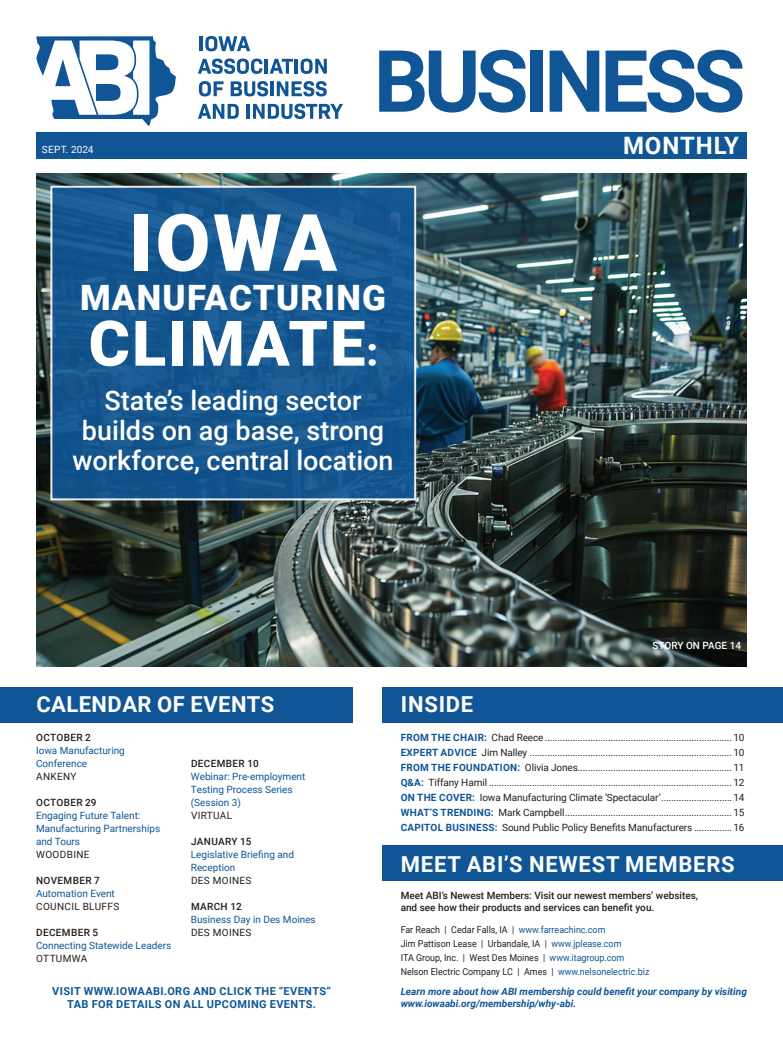
<style>
.page{position:relative;width:783px;height:1044px;background:#fff}
.page>*{position:absolute;margin:0;border:0;box-sizing:border-box;transform-origin:0 0}
.t1{font:700 86px "Roboto";letter-spacing:-.055em;color:#105696}
.cutline{font:900 79.2px "Roboto";color:#fff}
.cutline-2{font:900 62.9px "Roboto";letter-spacing:.035em;color:#fff}
.cutline-3{font:900 35px "Roboto";letter-spacing:.035em;color:#fff}
.cutline-4{font:500 27px/30px "Roboto";color:#fff;text-align:center}
.t2{font:700 24px "Roboto";letter-spacing:.035em;color:#fff}
.t3{font:700 22px "Roboto";letter-spacing:.035em;color:#fff}
.t4{font:700 11px "Roboto";letter-spacing:.035em;color:#105696}
.t5{font:10px "Roboto";letter-spacing:-.01em;color:#231f20}
.t6{font:10px/13px "Roboto";color:#105696}
.t7{font:500 10px "Roboto";color:#231f20}
.t8{font:italic 700 10px/12px "Roboto";color:#105696}
.t9{font:500 10px "Roboto";letter-spacing:.035em;color:#231f20}
.t10{font:10px "Roboto";letter-spacing:.035em;color:#231f20}
.t11{font:500 10px "Roboto";color:#fff}
.t12{font:10px "Roboto";letter-spacing:.02em;color:#fff}
.t13{font:9.5px "Roboto";color:#231f20;scale:.94 1}
.s1{font-size:39.6px}
.s2{font-weight:700;color:#105696}
.s3{color:#105696}
</style>
<div class="page">
<img style="left:36px;top:174px;width:711px;height:493px">
<div style="left:0;top:687px;width:353px;height:36px;background:#105696"></div>
<div style="left:383px;top:845px;width:400px;height:36px;background:#105696"></div>
<div style="left:382px;top:687px;width:401px;height:36px;background:#105696"></div>
<div style="left:36px;top:132px;width:711px;height:27px;background:#105696"></div>
<svg style="left:36px;top:36px;width:140px;height:90px"></svg>
<hr style="left:199px;top:36px;width:4px;height:15px;background:#105696">
<svg style="left:205px;top:36px;width:45px;height:15px"></svg>
<svg style="left:198px;top:59px;width:64px;height:15px"></svg>
<hr style="left:265px;top:59px;width:3px;height:15px;background:#105696">
<svg style="left:270px;top:59px;width:23px;height:15px"></svg>
<hr style="left:295px;top:59px;width:3px;height:15px;background:#105696">
<svg style="left:301px;top:59px;width:26px;height:15px"></svg>
<svg style="left:199px;top:81px;width:25px;height:15px"></svg>
<svg style="left:231px;top:81px;width:37px;height:15px"></svg>
<hr style="left:270px;top:81px;width:4px;height:15px;background:#105696">
<svg style="left:277px;top:81px;width:50px;height:15px"></svg>
<svg style="left:198px;top:104px;width:41px;height:15px"></svg>
<hr style="left:247px;top:104px;width:3px;height:15px;background:#105696">
<svg style="left:253px;top:104px;width:90px;height:15px"></svg>
<svg style="left:49px;top:185px;width:368px;height:316px;background:#1b5a91"></svg>
<p class="t1" style="left:374px;top:21px;width:373px">BUSINESS</p>
<p class="t12" style="left:42px;top:142px;width:53px">SEPT. 2024</p>
<p class="t2" style="left:623px;top:128px;width:117px">MONTHLY</p>
<p class="cutline" style="left:129px;top:187px;width:210px">IOWA</p>
<p class="cutline-3" style="left:80px;top:273px;width:307px">MANUFACTURING</p>
<p class="cutline-2" style="left:89px;top:299px;width:291px">CLIMATE<span class="s1">:</span></p>
<p class="cutline-4" style="left:72px;top:384px;width:323px">State’s leading sector builds on ag base, strong workforce, central location</p>
<p class="t3" style="left:36px;top:689px;width:240px">CALENDAR OF EVENTS</p>
<p class="t9" style="left:36px;top:731px;width:56px">OCTOBER 2</p>
<p class="t6" style="left:36px;top:744px;width:90px">Iowa Manufacturing<br>Conference</p>
<p class="t5" style="left:36px;top:770px;width:42px">ANKENY</p>
<p class="t9" style="left:36px;top:796px;width:62px">OCTOBER 29</p>
<p class="t6" style="left:36px;top:809px;width:126px">Engaging Future Talent:<br>Manufacturing Partnerships and Tours</p>
<p class="t10" style="left:36px;top:848px;width:55px">WOODBINE</p>
<p class="t9" style="left:36px;top:874px;width:65px">NOVEMBER 7</p>
<p class="t6" style="left:36px;top:887px;width:80px">Automation Event</p>
<p class="t10" style="left:36px;top:900px;width:85px">COUNCIL BLUFFS</p>
<p class="t9" style="left:36px;top:926px;width:64px">DECEMBER 5</p>
<p class="t6" style="left:36px;top:939px;width:137px">Connecting Statewide Leaders</p>
<p class="t10" style="left:36px;top:952px;width:53px">OTTUMWA</p>
<p class="t9" style="left:191px;top:757px;width:69px">DECEMBER 10</p>
<p class="t6" style="left:191px;top:770px;width:116px">Webinar: Pre-employment<br>Testing Process Series (Session 3)</p>
<p class="t10" style="left:191px;top:809px;width:43px">VIRTUAL</p>
<p class="t9" style="left:191px;top:835px;width:62px">JANUARY 15</p>
<p class="t6" style="left:191px;top:848px;width:105px">Legislative Briefing and<br>Reception</p>
<p class="t10" style="left:191px;top:874px;width:62px">DES MOINES</p>
<p class="t7" style="left:191px;top:900px;width:52px">MARCH 12</p>
<p class="t6" style="left:191px;top:913px;width:126px">Business Day in Des Moines</p>
<p class="t10" style="left:191px;top:926px;width:62px">DES MOINES</p>
<p class="t4" style="left:52px;top:983px;width:280px">VISIT WWW.IOWAABI.ORG AND CLICK THE “EVENTS”</p>
<p class="t4" style="left:67px;top:996px;width:250px">TAB FOR DETAILS ON ALL UPCOMING EVENTS.</p>
<p class="t3" style="left:401px;top:689px;width:74px">INSIDE</p>
<p class="t11" style="left:653px;top:639px;width:90px">STORY ON PAGE 14</p>
<p class="t5" style="left:401px;top:731px;width:345px"><span class="s2">FROM THE CHAIR:</span> Chad Reece..........................................................................10</p>
<p class="t5" style="left:401px;top:746px;width:345px"><span class="s2">EXPERT ADVICE</span> Jim Nalley ................................................................................10</p>
<p class="t5" style="left:401px;top:761px;width:345px"><span class="s2">FROM THE FOUNDATION:</span> Olivia Jones.............................................................11</p>
<p class="t5" style="left:401px;top:776px;width:345px"><span class="s2">Q&amp;A:</span> Tiffany Hamil ................................................................................................12</p>
<p class="t5" style="left:401px;top:791px;width:345px"><span class="s2">ON THE COVER:</span> Iowa Manufacturing Climate ‘Spectacular’............................14</p>
<p class="t5" style="left:401px;top:806px;width:345px"><span class="s2">WHAT’S TRENDING:</span> Mark Campbell..................................................................15</p>
<p class="t5" style="left:401px;top:821px;width:345px"><span class="s2">CAPITOL BUSINESS:</span> Sound Public Policy Benefits Manufacturers ...............16</p>
<p class="t3" style="left:401px;top:848px;width:335px">MEET ABI’S NEWEST MEMBERS</p>
<p class="t7" style="left:401px;top:889px;width:299px">Meet ABI’s Newest Members: Visit our newest members’ websites,</p>
<p class="t7" style="left:401px;top:901px;width:255px">and see how their products and services can benefit you.</p>
<p class="t13" style="left:401px;top:923px;width:219px">Far Reach | Cedar Falls, IA | <span class="s3">www.farreachinc.com</span></p>
<p class="t13" style="left:401px;top:937px;width:237px">Jim Pattison Lease | Urbandale, IA | <span class="s3">www.jplease.com</span></p>
<p class="t13" style="left:401px;top:951px;width:240px">ITA Group, Inc. | West Des Moines | <span class="s3">www.itagroup.com</span></p>
<p class="t13" style="left:401px;top:965px;width:266px">Nelson Electric Company LC | Ames | <span class="s3">www.nelsonelectric.biz</span></p>
<p class="t8" style="left:401px;top:985px;width:348px">Learn more about how ABI membership could benefit your company by visiting www.iowaabi.org/membership/why-abi.</p>
</div>
